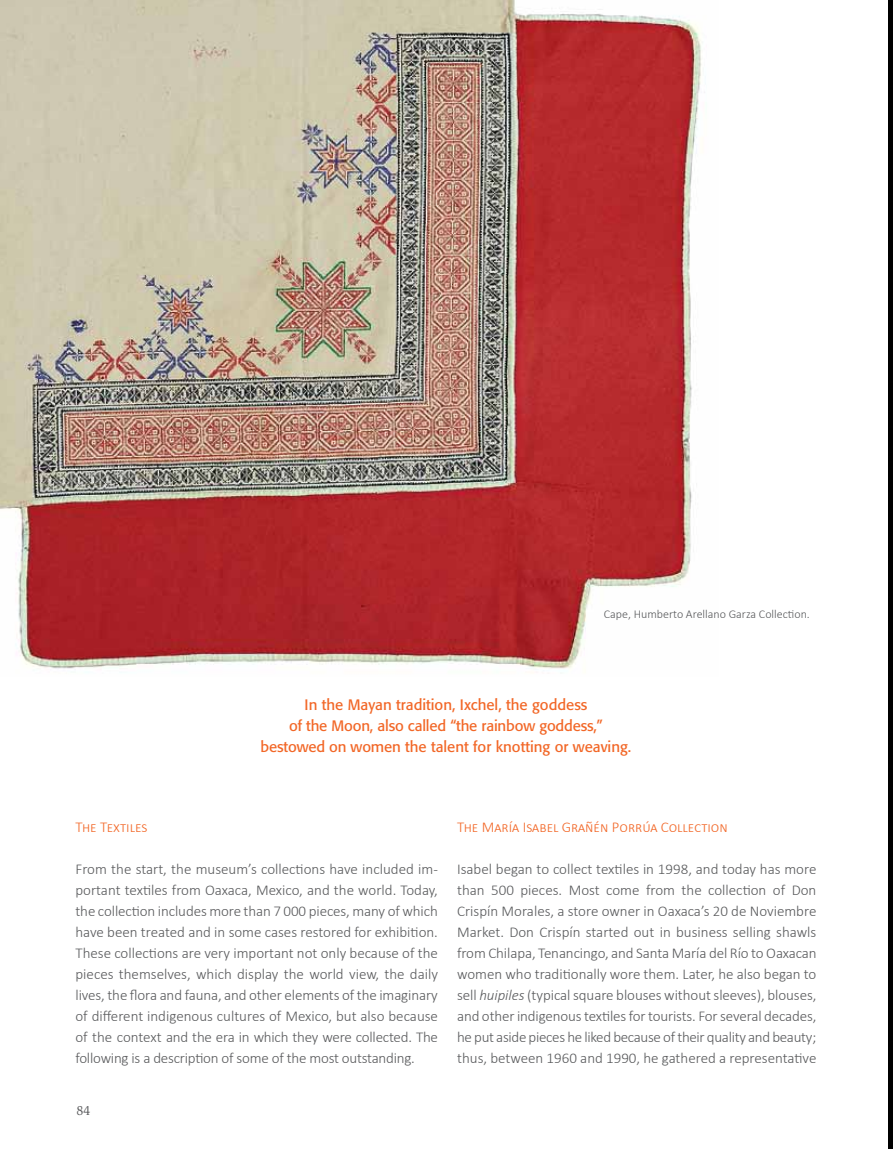
<style>
.page{position:relative;width:893px;height:1149px;background:#fff}
.page>*{position:absolute;margin:0;border:0;box-sizing:border-box;transform-origin:0 0}
.t1{font:300 15px/21px "Calibri";letter-spacing:-.01em;color:#58595b;text-align:justify}
.t2{font:15px/21px "Formata";color:#f26727;text-align:center}
.t3{font:300 15px "Calibri";color:#f26727}
.t4{font:13.5px "Slimbach";color:#58595b}
.t5{font:300 12px "Calibri";color:#58595b}
.s1{font-style:italic}
</style>
<div class="page">
<hr style="left:889px;top:0;width:4px;height:1148px;background:#000">
<img style="left:0;top:0;width:705px;height:669px">
<p class="t5" style="left:604px;top:606px;width:208px">Cape, Humberto Arellano Garza Collection.</p>
<p class="t2" style="left:261px;top:694px;width:372px">In the Mayan tradition, Ixchel, the goddess<br>of the Moon, also called “the rainbow goddess,” bestowed on women the talent for knotting or weaving.</p>
<p class="t3" style="left:75px;top:817px;width:73px">The Textiles</p>
<p class="t1" style="left:75px;top:857px;width:364px">From the start, the museum’s collections have included im&shy;portant textiles from Oaxaca, Mexico, and the world. Today, the collection includes more than 7 000 pieces, many of which have been treated and in some cases restored for exhibition.<br>These collections are very important not only because of the pieces themselves, which display the world view, the daily lives, the flora and fauna, and other elements of the imaginary of different indigenous cultures of Mexico, but also because of the context and the era in which they were collected. The following is a description of some of the most outstanding.</p>
<p class="t4" style="left:77px;top:1102px;width:15px">84</p>
<p class="t3" style="left:457px;top:817px;width:272px">The María Isabel Grañén Porrúa Collection</p>
<p class="t1" style="left:457px;top:857px;width:361px">Isabel began to collect textiles in 1998, and today has more than 500 pieces. Most come from the collection of Don Crispín Morales, a store owner in Oaxaca’s 20 de Noviembre Market. Don Crispín started out in business selling shawls from Chilapa, Tenancingo, and Santa María del Río to Oaxacan women who traditionally wore them. Later, he also began to sell <span class="s1">huipiles</span> (typical square blouses without sleeves), blouses, and other indigenous textiles for tourists. For several decades, he put aside pieces he liked because of their quality and beauty; thus, between 1960 and 1990, he gathered a representative</p>
</div>
